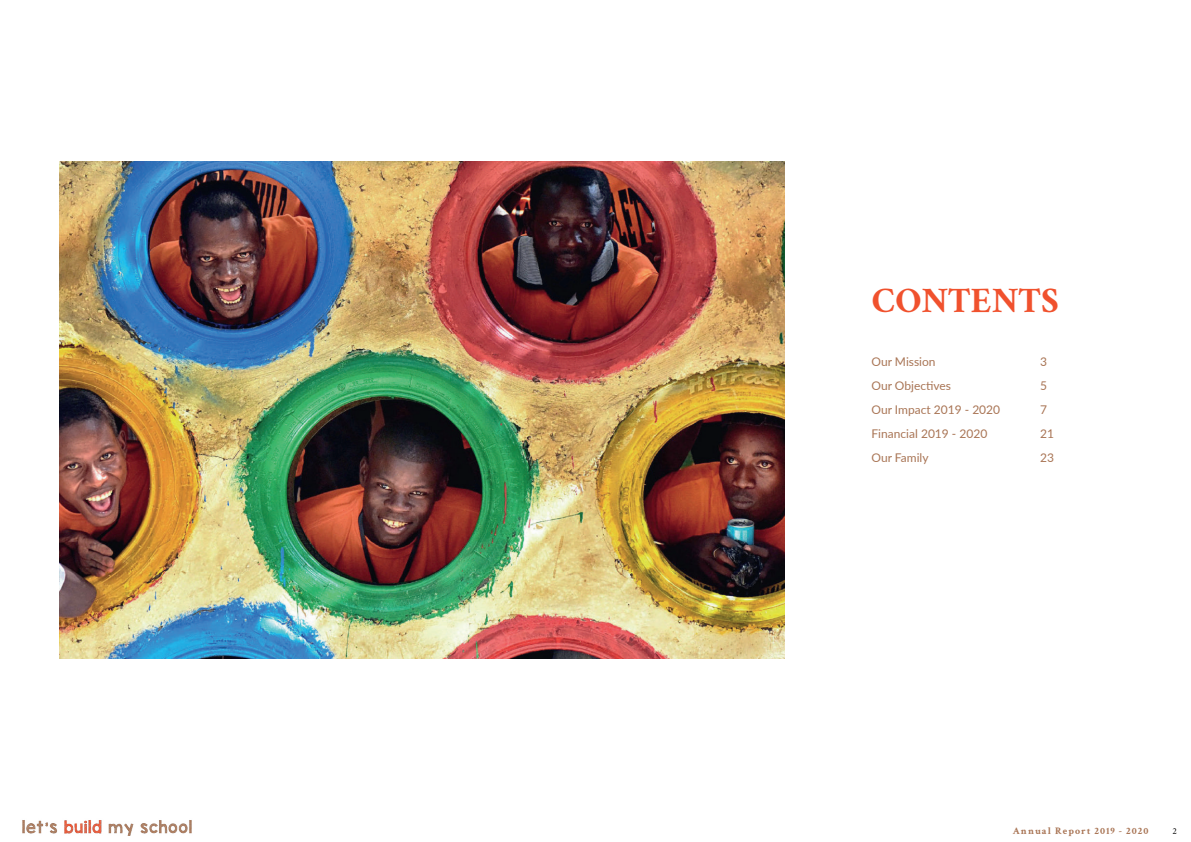
<style>
.page{position:relative;width:1191px;height:842px;background:#fff}
.page>*{position:absolute;margin:0;border:0;box-sizing:border-box;transform-origin:0 0}
.t1{font:700 36px "Crimson";color:#f0512d}
.t2{font:12px/24px "Lato";color:#a97555}
.t3{font:700 10px "Crimson Text";letter-spacing:.1em;color:#a97555}
.t4{font:9px "Crimson";color:#000001}
</style>
<div class="page">
<img style="left:59px;top:162px;width:726px;height:497px">
<img style="left:22px;top:820px;width:170px;height:16px">
<h1 class="t1" style="left:871px;top:273px;width:189px">CONTENTS</h1>
<p class="t2" style="left:871px;top:349px;width:130px">Our Mission<br>Our Objectives<br>Our Impact 2019 - 2020<br>Financial 2019 - 2020<br>Our Family</p>
<p class="t2" style="left:1040px;top:349px;width:15px">3<br>5<br>7<br>21<br>23</p>
<p class="t3" style="left:1013px;top:824px;width:137px">Annual Report 2019 - 2020</p>
<p class="t4" style="left:1172px;top:824px;width:6px">2</p>
</div>
